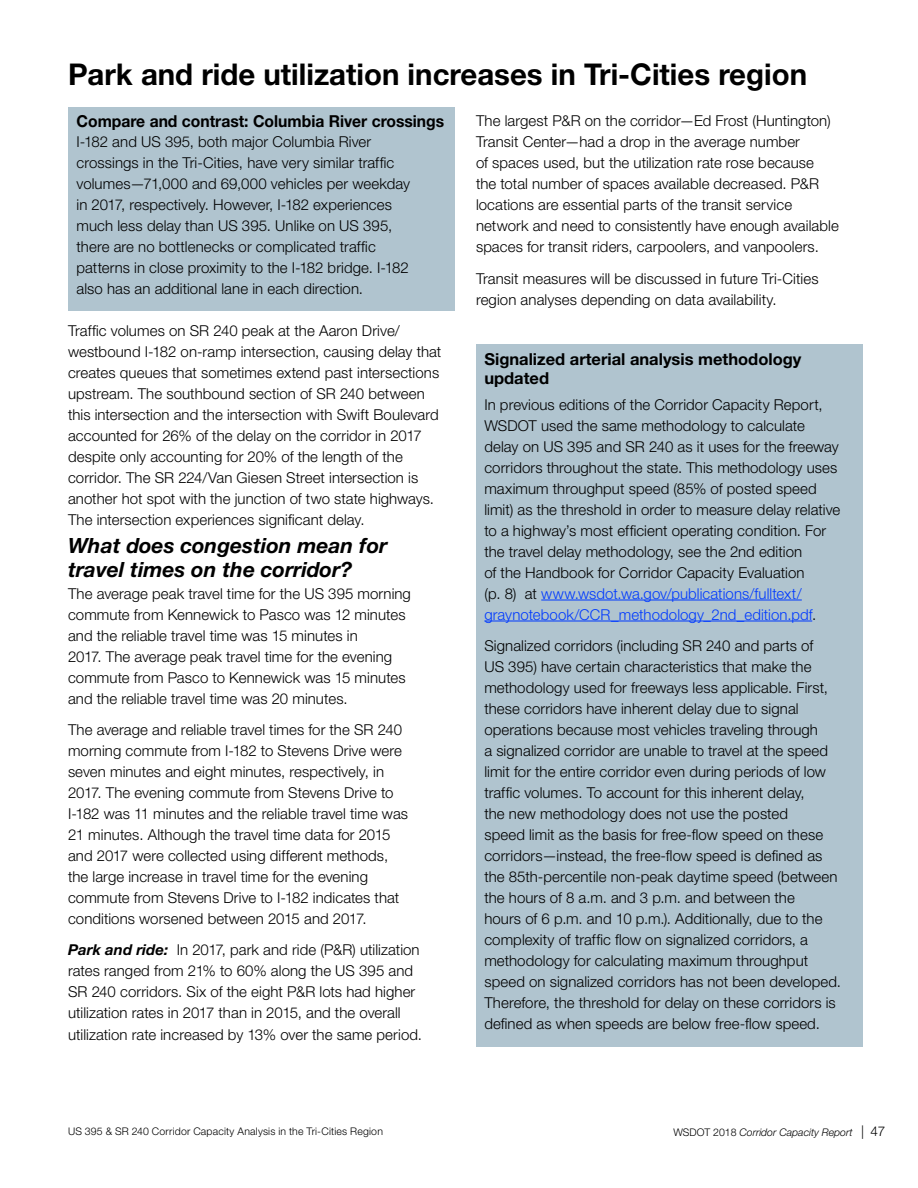
<style>
.page{position:relative;width:918px;height:1188px;background:#fff}
.page>*{position:absolute;margin:0;border:0;box-sizing:border-box;transform-origin:0 0}
.t1{font:700 30px "Helvetica Neue LT Std";color:#000}
.C-level_subhead{font:italic 700 21px "Helvetica Neue LT Std";color:#000}
.Featurette_header{font:700 16.5px/19.5px "Helvetica Neue LT Std";color:#000}
.Featurette_header-2{font:700 16.5px "Helvetica Neue LT Std";color:#000;scale:.95 1}
.Paragraph{font:300 15px/21px "Helvetica Neue LT Std";letter-spacing:.005em;color:#000}
.t2{font:300 10.5px "Helvetica Neue LT Std";letter-spacing:.02em;color:#000}
.t3{font:italic 300 10.5px "Helvetica Neue LT Std";color:#000}
.s1{font-weight:700;font-style:italic}
.s2{color:#0039ff}
.s3{font-style:normal}
.s4{font-style:normal;font-size:13.5px}
</style>
<div class="page">
<div style="left:68px;top:107px;width:387px;height:203px;background:#b0c4cf"></div>
<div style="left:476px;top:344px;width:387px;height:703px;background:#b0c4cf"></div>
<hr style="left:541px;top:600px;width:261px;height:1px;background:#0039ff">
<hr style="left:484px;top:621px;width:328px;height:1px;background:#0039ff">
<h3 class="t1" style="left:68px;top:56px;width:741px">Park and ride utilization increases in Tri-Cities region</h3>
<p class="Featurette_header-2" style="left:77px;top:111px;width:389px">Compare and contrast: Columbia River crossings</p>
<p class="Paragraph" style="left:77px;top:131px;width:335px">I-182 and US 395, both major Columbia River crossings in the Tri-Cities, have very similar traffic volumes—71,000 and 69,000 vehicles per weekday in 2017, respectively. However, I-182 experiences much less delay than US 395. Unlike on US 395, there are no bottlenecks or complicated traffic patterns in close proximity to the I-182 bridge. I-182 also has an additional lane in each direction.</p>
<p class="Paragraph" style="left:68px;top:320px;width:375px">Traffic volumes on SR 240 peak at the Aaron Drive/ westbound I-182 on-ramp intersection, causing delay that creates queues that sometimes extend past intersections upstream. The southbound section of SR 240 between this intersection and the intersection with Swift Boulevard accounted for 26% of the delay on the corridor in 2017 despite only accounting for 20% of the length of the corridor. The SR 224/Van Giesen Street intersection is another hot spot with the junction of two state highways.<br>The intersection experiences significant delay.</p>
<p class="C-level_subhead" style="left:68px;top:533px;width:321px">What does congestion mean for</p>
<p class="C-level_subhead" style="left:68px;top:557px;width:286px">travel times on the corridor?</p>
<p class="Paragraph" style="left:68px;top:582px;width:344px">The average peak travel time for the US 395 morning commute from Kennewick to Pasco was 12 minutes and the reliable travel time was 15 minutes in<br>2017. The average peak travel time for the evening commute from Pasco to Kennewick was 15 minutes and the reliable travel time was 20 minutes.</p>
<p class="Paragraph" style="left:68px;top:719px;width:342px">The average and reliable travel times for the SR 240 morning commute from I-182 to Stevens Drive were seven minutes and eight minutes, respectively, in 2017. The evening commute from Stevens Drive to I-182 was 11 minutes and the reliable travel time was 21 minutes. Although the travel time data for 2015 and 2017 were collected using different methods, the large increase in travel time for the evening commute from Stevens Drive to I-182 indicates that conditions worsened between 2015 and 2017.</p>
<p class="Paragraph" style="left:68px;top:939px;width:356px"><span class="s1">Park and ride:</span> In 2017, park and ride (P&amp;R) utilization rates ranged from 21% to 60% along the US 395 and SR 240 corridors. Six of the eight P&amp;R lots had higher utilization rates in 2017 than in 2015, and the overall utilization rate increased by 13% over the same period.</p>
<p class="Paragraph" style="left:476px;top:110px;width:364px">The largest P&amp;R on the corridor—Ed Frost (Huntington)<br>Transit Center—had a drop in the average number<br>of spaces used, but the utilization rate rose because<br>the total number of spaces available decreased. P&amp;R locations are essential parts of the transit service network and need to consistently have enough available spaces for transit riders, carpoolers, and vanpoolers.</p>
<p class="Paragraph" style="left:476px;top:267px;width:344px">Transit measures will be discussed in future Tri‑Cities region analyses depending on data availability.</p>
<p class="Featurette_header" style="left:484px;top:349px;width:319px">Signalized arterial analysis methodology updated</p>
<p class="Paragraph" style="left:484px;top:393px;width:358px">In previous editions of the Corridor Capacity Report, WSDOT used the same methodology to calculate delay on US 395 and SR 240 as it uses for the freeway corridors throughout the state. This methodology uses maximum throughput speed (85% of posted speed limit) as the threshold in order to measure delay relative to a highway’s most efficient operating condition. For the travel delay methodology, see the 2nd edition<br>of the Handbook for Corridor Capacity Evaluation<br>(p. 8) at <span class="s2">www.wsdot.wa.gov/publications/fulltext/ graynotebook/CCR_methodology_2nd_edition.pdf</span>.</p>
<p class="Paragraph" style="left:484px;top:635px;width:358px">Signalized corridors (including SR 240 and parts of<br>US 395) have certain characteristics that make the methodology used for freeways less applicable. First, these corridors have inherent delay due to signal operations because most vehicles traveling through<br>a signalized corridor are unable to travel at the speed limit for the entire corridor even during periods of low traffic volumes. To account for this inherent delay,<br>the new methodology does not use the posted<br>speed limit as the basis for free-flow speed on these corridors—instead, the free-flow speed is defined as the 85th-percentile non-peak daytime speed (between the hours of 8 a.m. and 3 p.m. and between the<br>hours of 6 p.m. and 10 p.m.). Additionally, due to the complexity of traffic flow on signalized corridors, a methodology for calculating maximum throughput speed on signalized corridors has not been developed.<br>Therefore, the threshold for delay on these corridors is defined as when speeds are below free-flow speed.</p>
<p class="t2" style="left:68px;top:1124px;width:316px">US 395 &amp; SR 240 Corridor Capacity Analysis in the Tri-Cities Region</p>
<p class="t3" style="left:673px;top:1126px;width:214px"><span class="s3">WSDOT 2018</span> Corridor Capacity Report <span class="s4">| 47</span></p>
</div>
